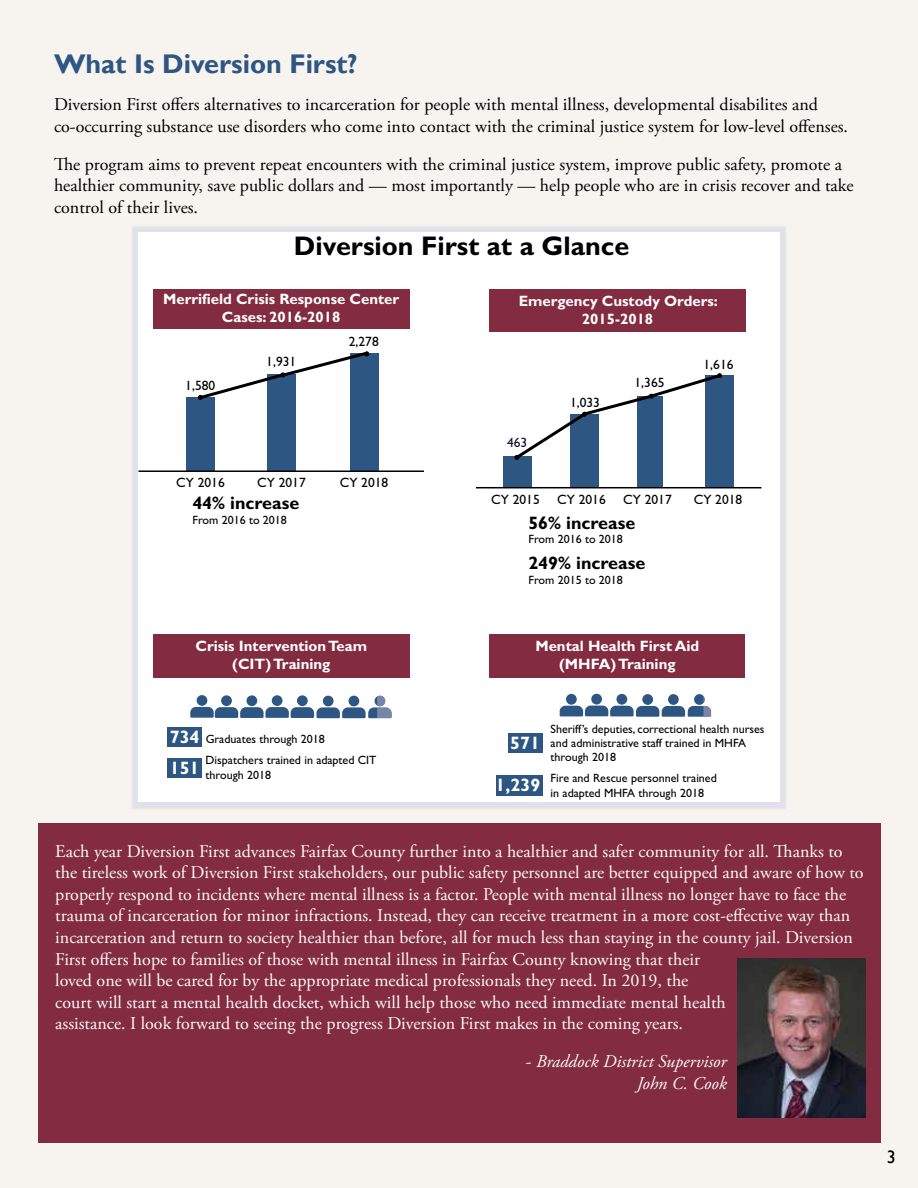
<style>
.page{position:relative;width:918px;height:1188px;background:#f7f3ef}
.page>*{position:absolute;margin:0;border:0;box-sizing:border-box;transform-origin:0 0}
.t1{font:700 27px "Gill Sans";color:#000}
.t2{font:700 27px "Gill Sans";color:#2e5683}
.t3{font:18px/21.6px "Adobe Garamond Pro";color:#fcf9f9}
.t4{font:18px/21.6px "Adobe Garamond Pro";color:#000}
.t5{font:italic 18px/21.6px "Adobe Garamond Pro";color:#fcf9f9;text-align:right}
.t6{font:700 18px "Gill Sans";color:#000}
.t7{font:700 18px "Gill Sans";color:#fff}
.t8{font:18px "Gill Sans";color:#000}
.t9{font:700 15px/18px "Gill Sans";color:#fff;text-align:center}
.t10{font:13.5px "Gill Sans";color:#000}
.t11{font:13.5px "Gill Sans";color:#11113d}
.t12{font:12px/14.4px "Gill Sans";color:#000}
.s1{font-weight:700;font-size:18px;color:#fff}
.s2{font-style:normal}
</style>
<div class="page">
<div style="left:132px;top:226px;width:654px;height:583px;background:#e1e2e9"></div>
<div style="left:138px;top:232px;width:642px;height:570px;background:#fff"></div>
<div style="left:153px;top:289px;width:256px;height:40px;background:#832c41"></div>
<div style="left:153px;top:634px;width:256px;height:43px;background:#832c41"></div>
<div style="left:489px;top:289px;width:256px;height:43px;background:#832c41"></div>
<div style="left:186px;top:398px;width:29px;height:73px;background:#2e5683"></div>
<div style="left:267px;top:374px;width:29px;height:97px;background:#2e5683"></div>
<div style="left:350px;top:353px;width:28px;height:118px;background:#2e5683"></div>
<hr style="left:138px;top:470px;width:286px;height:2px;background:#000">
<svg style="left:190px;top:695px;width:202px;height:24px"></svg>
<div style="left:168px;top:727px;width:34px;height:20px;background:#2e5683"></div>
<div style="left:168px;top:759px;width:34px;height:19px;background:#2e5683"></div>
<div style="left:489px;top:634px;width:255px;height:43px;background:#832c41"></div>
<svg style="left:560px;top:694px;width:152px;height:23px"></svg>
<div style="left:508px;top:733px;width:35px;height:20px;background:#2e5683"></div>
<div style="left:496px;top:775px;width:47px;height:20px;background:#2e5683"></div>
<div style="left:503px;top:457px;width:28px;height:31px;background:#2e5683"></div>
<div style="left:570px;top:414px;width:29px;height:74px;background:#2e5683"></div>
<div style="left:638px;top:396px;width:25px;height:92px;background:#2e5683"></div>
<div style="left:705px;top:376px;width:29px;height:112px;background:#2e5683"></div>
<hr style="left:476px;top:487px;width:285px;height:1px;background:#000">
<svg style="left:198px;top:351px;width:171px;height:49px"></svg>
<svg style="left:514px;top:373px;width:208px;height:87px"></svg>
<div style="left:38px;top:823px;width:842px;height:320px;background:#832c41"></div>
<img style="left:738px;top:959px;width:127px;height:159px">
<h1 class="t2" style="left:54px;top:47px;width:305px">What Is Diversion First?</h1>
<p class="t4" style="left:54px;top:95px;width:796px">Diversion First offers alternatives to incarceration for people with mental illness, developmental disabilites and co-occurring substance use disorders who come into contact with the criminal justice system for low-level offenses.</p>
<p class="t4" style="left:54px;top:154px;width:801px">The program aims to prevent repeat encounters with the criminal justice system, improve public safety, promote a healthier community, save public dollars and — most importantly — help people who are in crisis recover and take control of their lives.</p>
<h1 class="t1" style="left:294px;top:229px;width:337px">Diversion First at a Glance</h1>
<p class="t9" style="left:163px;top:291px;width:238px">Merrifield Crisis Response Center<br>Cases: 2016-2018</p>
<p class="t10" style="left:185px;top:377px;width:31px">1,580</p>
<p class="t10" style="left:266px;top:353px;width:31px">1,931</p>
<p class="t10" style="left:349px;top:334px;width:31px">2,278</p>
<p class="t10" style="left:176px;top:475px;width:50px">CY 2016</p>
<p class="t10" style="left:257px;top:475px;width:50px">CY 2017</p>
<p class="t10" style="left:340px;top:475px;width:50px">CY 2018</p>
<p class="t6" style="left:192px;top:492px;width:109px">44% increase</p>
<p class="t12" style="left:192px;top:513px;width:96px">From 2016 to 2018</p>
<p class="t9" style="left:195px;top:637px;width:173px">Crisis Intervention Team (CIT) Training</p>
<p class="t12" style="left:206px;top:729px;width:172px;line-height:21px;text-indent:-36px"><span class="s1">734</span> Graduates through 2018<br>Dispatchers trained in adapted CIT</p>
<p class="t12" style="left:170px;top:768px;width:103px"><sup>151</sup> through 2018</p>
<p class="t9" style="left:519px;top:292px;width:201px">Emergency Custody Orders:<br>2015-2018</p>
<p class="t11" style="left:507px;top:435px;width:22px">463</p>
<p class="t10" style="left:570px;top:394px;width:31px">1,033</p>
<p class="t10" style="left:635px;top:375px;width:31px">1,365</p>
<p class="t10" style="left:704px;top:357px;width:31px">1,616</p>
<p class="t10" style="left:491px;top:491px;width:50px">CY 2015</p>
<p class="t10" style="left:557px;top:491px;width:50px">CY 2016</p>
<p class="t10" style="left:623px;top:491px;width:50px">CY 2017</p>
<p class="t10" style="left:694px;top:491px;width:50px">CY 2018</p>
<p class="t6" style="left:528px;top:512px;width:109px">56% increase</p>
<p class="t12" style="left:528px;top:532px;width:96px">From 2016 to 2018</p>
<p class="t6" style="left:528px;top:552px;width:118px">249% increase</p>
<p class="t12" style="left:528px;top:573px;width:96px">From 2015 to 2018</p>
<p class="t9" style="left:535px;top:637px;width:165px">Mental Health First Aid (MHFA) Training</p>
<p class="t7" style="left:510px;top:732px;width:31px">571</p>
<p class="t7" style="left:496px;top:774px;width:46px">1,239</p>
<p class="t12" style="left:551px;top:722px;width:215px">Sheriff’s deputies, correctional health nurses and administrative staff trained in MHFA through 2018</p>
<p class="t12" style="left:551px;top:771px;width:168px">Fire and Rescue personnel trained in adapted MHFA through 2018</p>
<p class="t3" style="left:55px;top:841px;width:810px">Each year Diversion First advances Fairfax County further into a healthier and safer community for all. Thanks to the tireless work of Diversion First stakeholders, our public safety personnel are better equipped and aware of how to properly respond to incidents where mental illness is a factor. People with mental illness no longer have to face the trauma of incarceration for minor infractions. Instead, they can receive treatment in a more cost-effective way than incarceration and return to society healthier than before, all for much less than staying in the county jail. Diversion First offers hope to families of those with mental illness in Fairfax County knowing that their<br>loved one will be cared for by the appropriate medical professionals they need. In 2019, the<br>court will start a mental health docket, which will help those who need immediate mental health<br>assistance. I look forward to seeing the progress Diversion First makes in the coming years.</p>
<p class="t5" style="left:526px;top:1051px;width:202px"><span class="s2">-</span> Braddock District Supervisor<br>John C. Cook</p>
<p class="t8" style="left:887px;top:1146px;width:10px">3</p>
</div>
